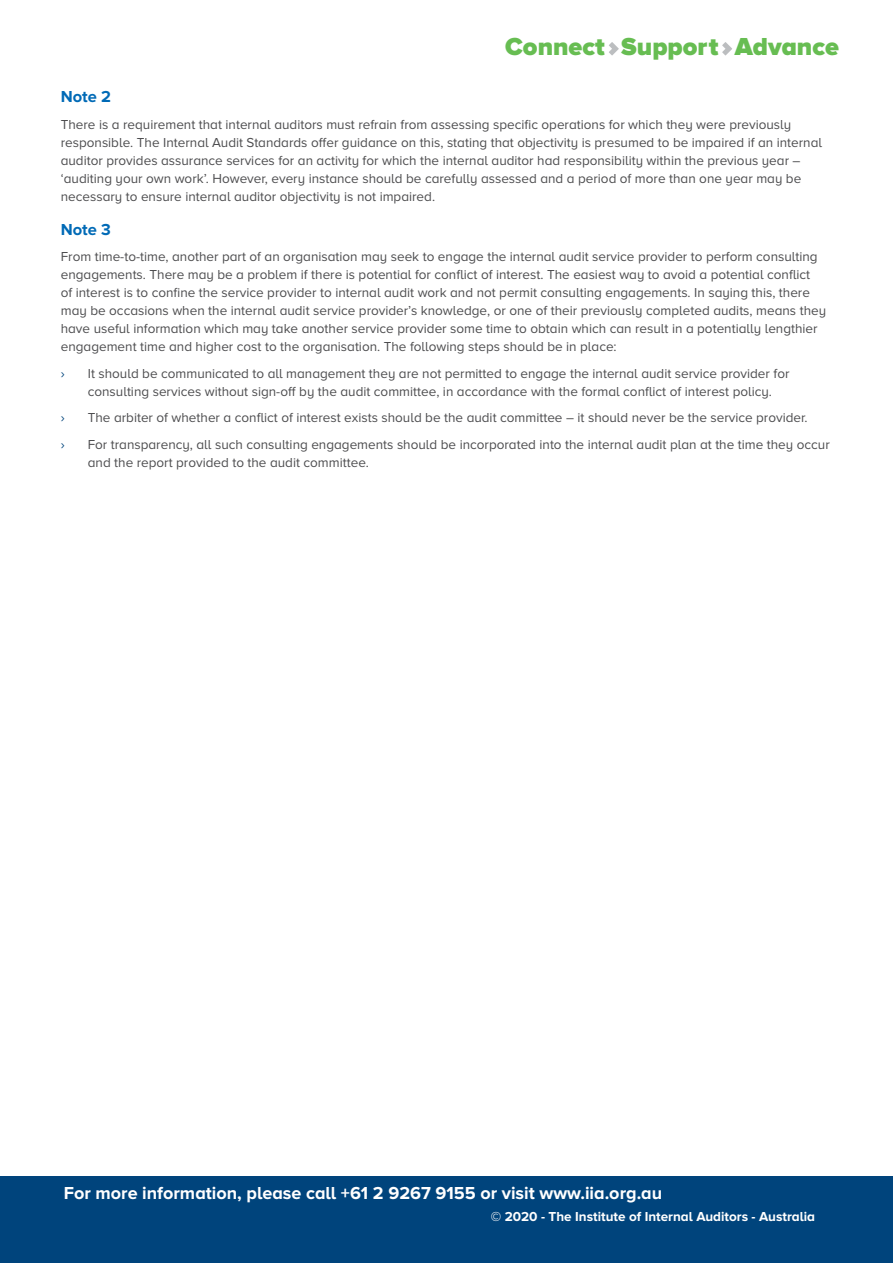
<style>
.page{position:relative;width:893px;height:1263px;background:#fff}
.page>*{position:absolute;margin:0;border:0;box-sizing:border-box;transform-origin:0 0}
.t1{font:900 25.5px "Proxima Nova A";color:#67bd52}
.t2{font:700 18px "Proxima Nova A";color:#fff}
.t3{font:700 16.5px "Proxima Nova A";color:#006ab6}
.t4{font:13.5px/18px "Proxima Nova A";color:#4d4d4f}
.t5{font:700 13.5px "Proxima Nova A";color:#fff}
.t6{font:13.5px "Proxima Nova A";color:#00447c}
</style>
<div class="page">
<div style="left:0;top:1176px;width:893px;height:87px;background:#00447c"></div>
<svg style="left:609px;top:42px;width:10px;height:13px"></svg>
<svg style="left:722px;top:42px;width:10px;height:13px"></svg>
<h1 class="t1" style="left:505px;top:32px;width:335px">Connect Support Advance</h1>
<p class="t3" style="left:61px;top:87px;width:52px">Note 2</p>
<p class="t4" style="left:61px;top:115px;width:763px">There is a requirement that internal auditors must refrain from assessing specific operations for which they were previously responsible. The Internal Audit Standards offer guidance on this, stating that objectivity is presumed to be impaired if an internal auditor provides assurance services for an activity for which the internal auditor had responsibility within the previous year – ‘auditing your own work’. However, every instance should be carefully assessed and a period of more than one year may be necessary to ensure internal auditor objectivity is not impaired.</p>
<p class="t3" style="left:61px;top:220px;width:52px">Note 3</p>
<p class="t4" style="left:61px;top:248px;width:767px">From time-to-time, another part of an organisation may seek to engage the internal audit service provider to perform consulting engagements. There may be a problem if there is potential for conflict of interest. The easiest way to avoid a potential conflict<br>of interest is to confine the service provider to internal audit work and not permit consulting engagements. In saying this, there may be occasions when the internal audit service provider’s knowledge, or one of their previously completed audits, means they have useful information which may take another service provider some time to obtain which can result in a potentially lengthier engagement time and higher cost to the organisation. The following steps should be in place:</p>
<p class="t6" style="left:61px;top:366px;width:5px">›</p>
<p class="t4" style="left:88px;top:364px;width:703px">It should be communicated to all management they are not permitted to engage the internal audit service provider for consulting services without sign-off by the audit committee, in accordance with the formal conflict of interest policy.</p>
<p class="t6" style="left:61px;top:410px;width:5px">›</p>
<p class="t4" style="left:88px;top:409px;width:721px">The arbiter of whether a conflict of interest exists should be the audit committee – it should never be the service provider.</p>
<p class="t6" style="left:61px;top:437px;width:5px">›</p>
<p class="t4" style="left:88px;top:435px;width:744px">For transparency, all such consulting engagements should be incorporated into the internal audit plan at the time they occur and the report provided to the audit committee.</p>
<h2 class="t2" style="left:64px;top:1183px;width:600px">For more information, please call +61 2 9267 9155 or visit www.iia.org.au</h2>
<p class="t5" style="left:491px;top:1209px;width:326px">© 2020 - The Institute of Internal Auditors - Australia</p>
</div>
